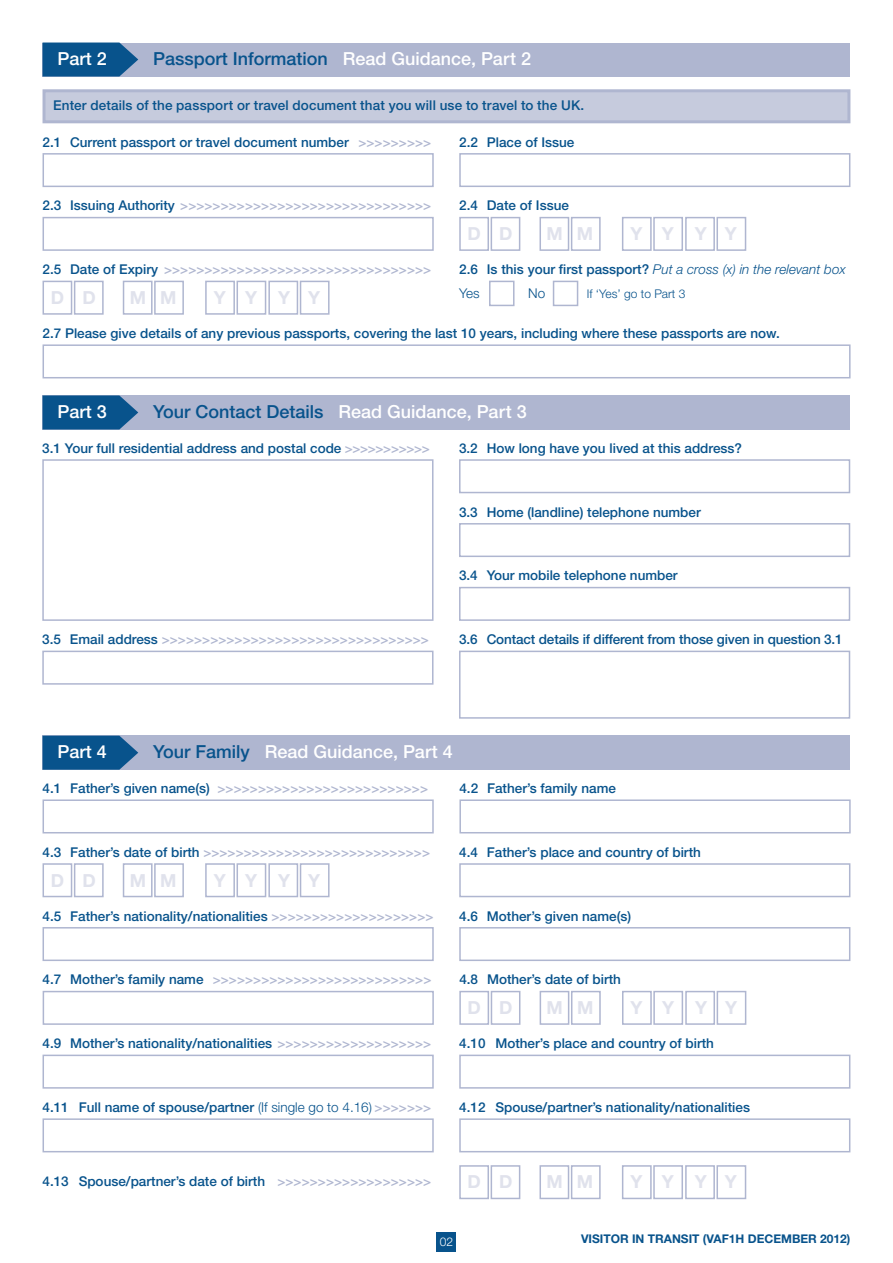
<style>
.page{position:relative;width:893px;height:1263px;background:#fff}
.page>*{position:absolute;margin:0;border:0;box-sizing:border-box;transform-origin:0 0}
.t1{font:500 18px "Helvetica Neue";color:#08538c}
.t2{font:500 18px "Helvetica Neue";color:#fff}
.t3{font:700 18px "Helvetica Neue";letter-spacing:1.085em;color:#e0e2ec}
.t4{font:500 13.5px "Helvetica Neue";color:#08538c}
.t5{font:500 13.5px "Helvetica Neue";color:#afb6d0}
.t6{font:500 13.5px "Helvetica Neue LT Std";letter-spacing:.01em;color:#08538c}
.t7{font:italic 300 13.5px "Helvetica Neue";color:#08538c}
.t8{font:300 13.5px "Helvetica Neue";color:#08538c}
.t9{font:700 12px "Helvetica Neue";color:#08538c}
.t10{font:300 12px "Helvetica Neue";color:#08538c}
.t11{font:300 12px "Helvetica Neue";color:#fff}
.s1{color:#fff}
.s2{color:#afb6d0}
.s3{color:#08538c}
.s4{font-weight:500;font-style:normal}
.s5{font-weight:300}
</style>
<div class="page">
<div style="left:437px;top:1232px;width:19px;height:19px;background:#08538c"></div>
<svg style="left:489px;top:280px;width:26px;height:27px"></svg>
<svg style="left:552px;top:280px;width:27px;height:27px"></svg>
<svg style="left:42px;top:153px;width:392px;height:34px"></svg>
<svg style="left:459px;top:153px;width:392px;height:34px"></svg>
<svg style="left:42px;top:216px;width:392px;height:35px"></svg>
<svg style="left:42px;top:344px;width:809px;height:35px"></svg>
<svg style="left:459px;top:216px;width:62px;height:35px"></svg>
<svg style="left:539px;top:216px;width:62px;height:35px"></svg>
<svg style="left:622px;top:216px;width:125px;height:35px"></svg>
<svg style="left:42px;top:280px;width:62px;height:35px"></svg>
<svg style="left:122px;top:280px;width:62px;height:35px"></svg>
<svg style="left:205px;top:280px;width:125px;height:35px"></svg>
<div style="left:43px;top:43px;width:807px;height:33px;background:#afb6d0"></div>
<svg style="left:43px;top:43px;width:95px;height:33px;background:#175c92"></svg>
<div style="left:43px;top:395px;width:807px;height:34px;background:#afb6d0"></div>
<svg style="left:43px;top:395px;width:95px;height:34px;background:#195d93"></svg>
<div style="left:43px;top:89px;width:807px;height:34px;background:#c6cbdd;border:3px solid #afb6d0"></div>
<svg style="left:42px;top:459px;width:392px;height:162px"></svg>
<svg style="left:459px;top:523px;width:392px;height:34px"></svg>
<svg style="left:459px;top:459px;width:392px;height:35px"></svg>
<svg style="left:459px;top:586px;width:392px;height:35px"></svg>
<svg style="left:42px;top:650px;width:392px;height:35px"></svg>
<svg style="left:459px;top:650px;width:392px;height:69px"></svg>
<svg style="left:459px;top:863px;width:392px;height:35px"></svg>
<svg style="left:42px;top:863px;width:62px;height:35px"></svg>
<svg style="left:122px;top:863px;width:62px;height:35px"></svg>
<svg style="left:205px;top:863px;width:125px;height:35px"></svg>
<div style="left:43px;top:736px;width:807px;height:34px;background:#afb6d0"></div>
<svg style="left:43px;top:736px;width:95px;height:34px;background:#195d93"></svg>
<svg style="left:42px;top:799px;width:392px;height:35px"></svg>
<svg style="left:459px;top:799px;width:392px;height:35px"></svg>
<svg style="left:459px;top:927px;width:392px;height:34px"></svg>
<svg style="left:42px;top:927px;width:392px;height:34px"></svg>
<svg style="left:459px;top:990px;width:62px;height:35px"></svg>
<svg style="left:539px;top:990px;width:62px;height:35px"></svg>
<svg style="left:622px;top:990px;width:125px;height:35px"></svg>
<svg style="left:42px;top:1054px;width:392px;height:35px"></svg>
<svg style="left:459px;top:1054px;width:392px;height:35px"></svg>
<svg style="left:42px;top:990px;width:392px;height:35px"></svg>
<svg style="left:459px;top:1165px;width:62px;height:35px"></svg>
<svg style="left:539px;top:1165px;width:62px;height:35px"></svg>
<svg style="left:622px;top:1165px;width:125px;height:35px"></svg>
<svg style="left:42px;top:1118px;width:392px;height:35px"></svg>
<svg style="left:459px;top:1118px;width:392px;height:35px"></svg>
<h1 class="t2" style="left:57px;top:48px;width:51px">Part 2</h1>
<h1 class="t1" style="left:153px;top:48px;width:379px">Passport Information <span class="s1">Read Guidance, Part 2</span></h1>
<p class="t6" style="left:53px;top:97px;width:533px">Enter details of the passport or travel document that you will use to travel to the UK.</p>
<p class="t4" style="left:43px;top:134px;width:390px">2.1 Current passport or travel document number <span class="s2">&gt;&gt;&gt;&gt;&gt;&gt;&gt;&gt;&gt;</span></p>
<p class="t4" style="left:459px;top:134px;width:117px">2.2 Place of Issue</p>
<p class="t5" style="left:43px;top:198px;width:390px"><span class="s3">2.3 Issuing Authority</span> &gt;&gt;&gt;&gt;&gt;&gt;&gt;&gt;&gt;&gt;&gt;&gt;&gt;&gt;&gt;&gt;&gt;&gt;&gt;&gt;&gt;&gt;&gt;&gt;&gt;&gt;&gt;&gt;&gt;&gt;&gt;</p>
<p class="t4" style="left:459px;top:198px;width:111px">2.4 Date of Issue</p>
<h1 class="t3" style="left:467px;top:223px;width:46px">D D</h1>
<h1 class="t3" style="left:546px;top:223px;width:48px">M M</h1>
<h1 class="t3" style="left:630px;top:223px;width:108px">YYYY</h1>
<p class="t5" style="left:43px;top:261px;width:390px"><span class="s3">2.5 Date of Expiry</span> &gt;&gt;&gt;&gt;&gt;&gt;&gt;&gt;&gt;&gt;&gt;&gt;&gt;&gt;&gt;&gt;&gt;&gt;&gt;&gt;&gt;&gt;&gt;&gt;&gt;&gt;&gt;&gt;&gt;&gt;&gt;&gt;&gt;</p>
<p class="t7" style="left:459px;top:261px;width:388px"><span class="s4">2.6 I s this your first passport?</span> Put a cross (x) in the relevant box</p>
<h1 class="t3" style="left:51px;top:286px;width:46px">D D</h1>
<h1 class="t3" style="left:130px;top:286px;width:48px">M M</h1>
<h1 class="t3" style="left:214px;top:286px;width:108px">YYYY</h1>
<p class="t8" style="left:459px;top:285px;width:22px">Yes</p>
<p class="t8" style="left:528px;top:285px;width:19px">No</p>
<p class="t10" style="left:587px;top:287px;width:100px">If ‘Yes’ go to Part 3</p>
<p class="t4" style="left:43px;top:325px;width:739px">2.7 Please give details of any previous passports, covering the last 10 years, including where these passports are now.</p>
<h1 class="t2" style="left:57px;top:401px;width:51px">Part 3</h1>
<h1 class="t1" style="left:153px;top:401px;width:375px">Your Contact Details <span class="s1">Read Guidance, Part 3</span></h1>
<p class="t4" style="left:42px;top:440px;width:389px">3.1 Your full residential address and postal code <span class="s2">&gt;&gt;&gt;&gt;&gt;&gt;&gt;&gt;&gt;&gt;&gt;</span></p>
<p class="t4" style="left:459px;top:440px;width:285px">3.2 How long have you lived at this address?</p>
<p class="t4" style="left:459px;top:504px;width:243px">3.3 Home (landline) telephone number</p>
<p class="t4" style="left:459px;top:567px;width:220px">3.4 Your mobile telephone number</p>
<p class="t5" style="left:42px;top:631px;width:388px"><span class="s3">3.5 Email address</span> &gt;&gt;&gt;&gt;&gt;&gt;&gt;&gt;&gt;&gt;&gt;&gt;&gt;&gt;&gt;&gt;&gt;&gt;&gt;&gt;&gt;&gt;&gt;&gt;&gt;&gt;&gt;&gt;&gt;&gt;&gt;&gt;&gt;</p>
<p class="t4" style="left:459px;top:631px;width:385px">3.6 Contact details if different from those given in question 3.1</p>
<h1 class="t2" style="left:57px;top:741px;width:51px">Part 4</h1>
<h1 class="t2" style="left:153px;top:741px;width:301px"><span class="s3">Your Family</span> Read Guidance, Part 4</h1>
<p class="t5" style="left:43px;top:780px;width:387px"><span class="s3">4.1 Father’s given name(s)</span> &gt;&gt;&gt;&gt;&gt;&gt;&gt;&gt;&gt;&gt;&gt;&gt;&gt;&gt;&gt;&gt;&gt;&gt;&gt;&gt;&gt;&gt;&gt;&gt;&gt;&gt;</p>
<p class="t4" style="left:459px;top:780px;width:158px">4.2 Father’s family name</p>
<p class="t5" style="left:43px;top:844px;width:389px"><span class="s3">4.3 Father’s date of birth</span> &gt;&gt;&gt;&gt;&gt;&gt;&gt;&gt;&gt;&gt;&gt;&gt;&gt;&gt;&gt;&gt;&gt;&gt;&gt;&gt;&gt;&gt;&gt;&gt;&gt;&gt;&gt;&gt;</p>
<h1 class="t3" style="left:51px;top:869px;width:46px">D D</h1>
<h1 class="t3" style="left:130px;top:869px;width:48px">M M</h1>
<h1 class="t3" style="left:214px;top:869px;width:108px">YYYY</h1>
<p class="t4" style="left:459px;top:844px;width:243px">4.4 Father’s place and country of birth</p>
<p class="t4" style="left:43px;top:908px;width:392px">4.5 Father’s nationality/nationalities <span class="s2">&gt;&gt;&gt;&gt;&gt;&gt;&gt;&gt;&gt;&gt;&gt;&gt;&gt;&gt;&gt;&gt;&gt;&gt;&gt;&gt;</span></p>
<p class="t4" style="left:459px;top:908px;width:173px">4.6 M other’s given name(s)</p>
<p class="t5" style="left:43px;top:971px;width:390px"><span class="s3">4.7 Mother’s family name</span> &gt;&gt;&gt;&gt;&gt;&gt;&gt;&gt;&gt;&gt;&gt;&gt;&gt;&gt;&gt;&gt;&gt;&gt;&gt;&gt;&gt;&gt;&gt;&gt;&gt;&gt;&gt;</p>
<p class="t4" style="left:459px;top:971px;width:163px">4.8 Mother’s date of birth</p>
<h1 class="t3" style="left:468px;top:996px;width:46px">D D</h1>
<h1 class="t3" style="left:546px;top:996px;width:48px">M M</h1>
<h1 class="t3" style="left:630px;top:996px;width:108px">YYYY</h1>
<p class="t4" style="left:43px;top:1035px;width:390px">4.9 Mother’s nationality/nationalities <span class="s2">&gt;&gt;&gt;&gt;&gt;&gt;&gt;&gt;&gt;&gt;&gt;&gt;&gt;&gt;&gt;&gt;&gt;&gt;&gt;</span></p>
<p class="t4" style="left:459px;top:1035px;width:256px">4.10 Mother’s place and country of birth</p>
<p class="t4" style="left:43px;top:1099px;width:390px">4.11 Full name of spouse/partner <span class="s5">(If single go to 4.16)</span> <span class="s2">&gt;&gt;&gt;&gt;&gt;&gt;&gt;</span></p>
<p class="t4" style="left:459px;top:1099px;width:292px">4.12 Spouse/partner’s nationality/nationalities</p>
<p class="t4" style="left:43px;top:1173px;width:390px">4.13 Spouse/partner’s date of birth <span class="s2">&gt;&gt;&gt;&gt;&gt;&gt;&gt;&gt;&gt;&gt;&gt;&gt;&gt;&gt;&gt;&gt;&gt;&gt;&gt;</span></p>
<h1 class="t3" style="left:467px;top:1171px;width:46px">D D</h1>
<h1 class="t3" style="left:546px;top:1171px;width:48px">M M</h1>
<h1 class="t3" style="left:630px;top:1171px;width:108px">YYYY</h1>
<p class="t11" style="left:440px;top:1234px;width:15px">02</p>
<p class="t9" style="left:581px;top:1231px;width:271px">VISITOR IN TRANSIT (VAF1H DECEMBER 2012)</p>
</div>
